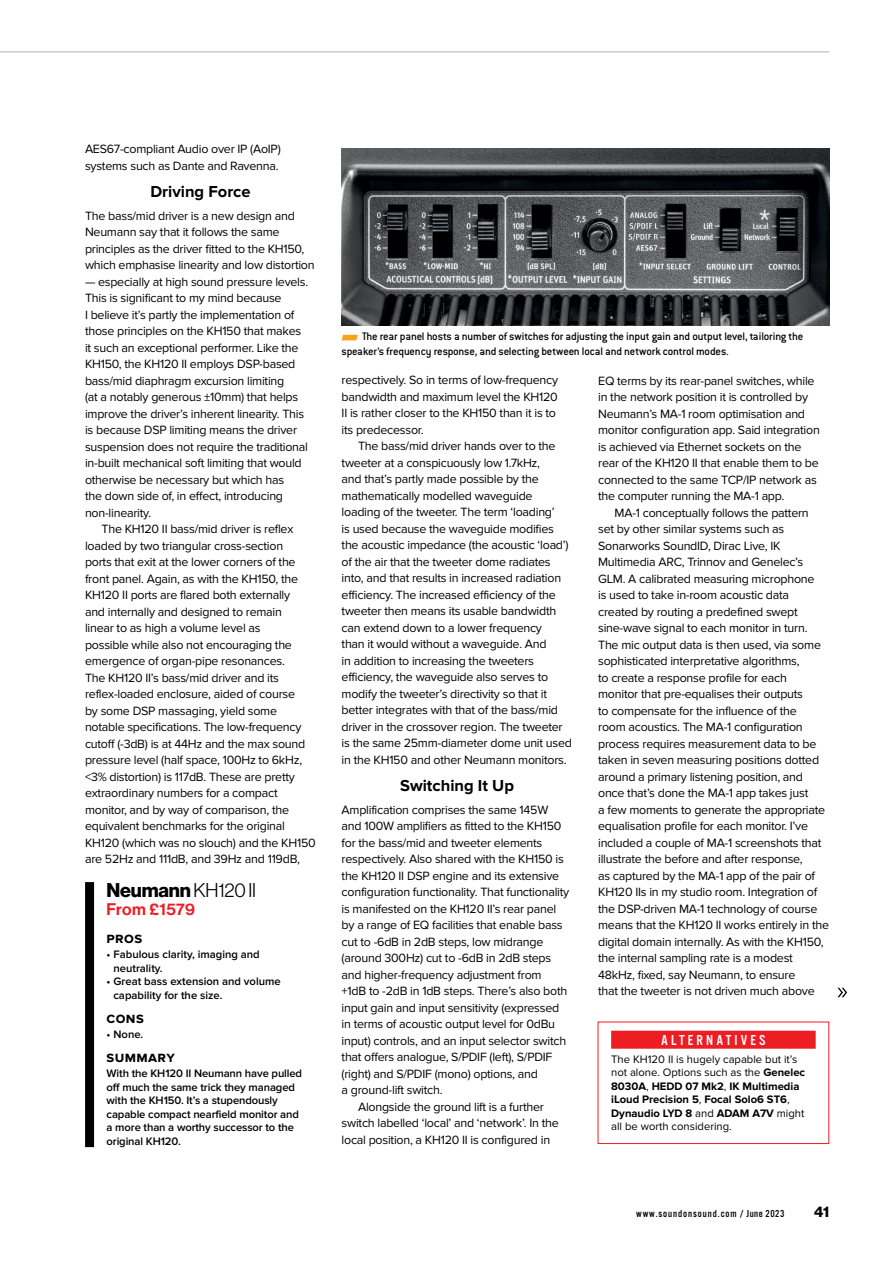
<style>
.page{position:relative;width:893px;height:1263px;background:#fff}
.page>*{position:absolute;margin:0;border:0;box-sizing:border-box;transform-origin:0 0}
.t1{font:19.5px "N Haas Grotesk DS Pro 75 Bd";letter-spacing:-.01em;color:#000}
.t2{font:700 16.5px "Proxima Nova";color:#000}
.t3{font:16.5px "N Haas Grotesk DS Pro 65 Md";letter-spacing:.02em;color:#ed1d24}
.t4{font:700 15px "Proxima Nova";letter-spacing:.025em;color:#000}
.t5{font:15px "Alternate Got No 3 D";letter-spacing:.205em;color:#fff}
.t6{font:15px "N Haas Grotesk DS Pro 75 Bd";color:#000}
.t7{font:12.45px/16.5px "Proxima Nova";letter-spacing:-.02em;color:#000}
.t8{font:500 12px/14.2px "Conduit ITC Std";letter-spacing:-.015em;color:#000}
.t9{font:600 11.25px/13.5px "Proxima Nova";letter-spacing:-.01em;color:#000}
.t10{font:11.25px/13.5px "Proxima Nova";color:#000}
.t11{font:10.5px "Alternate Got No 3 D";letter-spacing:.09em;color:#000}
.s1{font-family:"N Haas Grotesk DS Pro 45 Lt"}
.s2{font-weight:700}
</style>
<div class="page">
<svg style="left:342px;top:335px;width:16px;height:5px"></svg>
<div style="left:85px;top:882px;width:9px;height:265px;background:#000"></div>
<img style="left:342px;top:149px;width:487px;height:176px">
<div style="left:611px;top:1031px;width:205px;height:18px;background:#ed1d24"></div>
<div style="left:598px;top:1022px;width:231px;height:122px;border:1px solid #ed1d24"></div>
<hr style="left:0;top:51px;width:829px;height:2px;background:#a7a9ac">
<svg style="left:837px;top:988px;width:10px;height:9px"></svg>
<p class="t7" style="left:85px;top:141px;width:197px">AES67‑compliant Audio over IP (AoIP) systems such as Dante and Ravenna.</p>
<h2 class="t2" style="left:150px;top:182px;width:102px">Driving Force</h2>
<p class="t7" style="left:85px;top:207px;width:231px">The bass/mid driver is a new design and Neumann say that it follows the same principles as the driver fitted to the KH150, which emphasise linearity and low distortion</p>
<p class="t7" style="left:85px;top:273px;width:225px">— especially at high sound pressure levels.<br>This is significant to my mind because<br>I believe it’s partly the implementation of those principles on the KH150 that makes it such an exceptional performer. Like the KH150, the KH120 II employs DSP‑based bass/mid diaphragm excursion limiting<br>(at a notably generous ±10mm) that helps improve the driver’s inherent linearity. This is because DSP limiting means the driver suspension does not require the traditional in‑built mechanical soft limiting that would otherwise be necessary but which has<br>the down side of, in effect, introducing non-linearity.</p>
<p class="t7" style="left:85px;top:521px;width:232px;text-indent:16px">The KH120 II bass/mid driver is reflex loaded by two triangular cross‑section<br>ports that exit at the lower corners of the front panel. Again, as with the KH150, the KH120 II ports are flared both externally<br>and internally and designed to remain<br>linear to as high a volume level as<br>possible while also not encouraging the emergence of organ-pipe resonances.<br>The KH120 II’s bass/mid driver and its reflex‑loaded enclosure, aided of course<br>by some DSP massaging, yield some notable specifications. The low‑frequency cutoff (-3dB) is at 44Hz and the max sound pressure level (half space, 100Hz to 6kHz, &lt;3% distortion) is 117dB. These are pretty extraordinary numbers for a compact monitor, and by way of comparison, the equivalent benchmarks for the original KH120 (which was no slouch) and the KH150 are 52Hz and 111dB, and 39Hz and 119dB,</p>
<h1 class="t1" style="left:107px;top:879px;width:151px">Neumann <span class="s1">KH120 II</span></h1>
<h2 class="t3" style="left:107px;top:900px;width:90px">From £1579</h2>
<p class="t4" style="left:107px;top:929px;width:37px">pros</p>
<p class="t9" style="left:113px;top:948px;width:148px;text-indent:-7px">• Fabulous clarity, imaging and neutrality.</p>
<p class="t9" style="left:113px;top:975px;width:169px;text-indent:-7px">• Great bass extension and volume capability for the size.</p>
<p class="t4" style="left:107px;top:1009px;width:39px">cons</p>
<p class="t9" style="left:107px;top:1028px;width:38px">• None.</p>
<p class="t4" style="left:107px;top:1048px;width:70px">summary</p>
<p class="t9" style="left:107px;top:1067px;width:197px">With the KH120 II Neumann have pulled off much the same trick they managed with the KH150. It’s a stupendously capable compact nearfield monitor and a more than a worthy successor to the original KH120.</p>
<p class="t8" style="left:342px;top:329px;width:463px;text-indent:20px">The rear panel hosts a number of switches for adjusting the input gain and output level, tailoring the speaker’s frequency response, and selecting between local and network control modes.</p>
<p class="t7" style="left:342px;top:372px;width:218px">respectively. So in terms of low‑frequency bandwidth and maximum level the KH120<br>II is rather closer to the KH150 than it is to its predecessor.</p>
<p class="t7" style="left:342px;top:438px;width:232px;text-indent:16px">The bass/mid driver hands over to the tweeter at a conspicuously low 1.7kHz,<br>and that’s partly made possible by the mathematically modelled waveguide loading of the tweeter. The term ‘loading’<br>is used because the waveguide modifies the acoustic impedance (the acoustic ‘load’) of the air that the tweeter dome radiates into, and that results in increased radiation efficiency. The increased efficiency of the tweeter then means its usable bandwidth can extend down to a lower frequency<br>than it would without a waveguide. And<br>in addition to increasing the tweeters efficiency, the waveguide also serves to modify the tweeter’s directivity so that it better integrates with that of the bass/mid driver in the crossover region. The tweeter is the same 25mm‑diameter dome unit used in the KH150 and other Neumann monitors.</p>
<h2 class="t2" style="left:400px;top:776px;width:115px">Switching It Up</h2>
<p class="t7" style="left:342px;top:801px;width:208px">Amplification comprises the same 145W</p>
<p class="t7" style="left:342px;top:818px;width:221px">and 100W amplifiers as fitted to the KH150</p>
<p class="t7" style="left:342px;top:834px;width:202px">for the bass/mid and tweeter elements</p>
<p class="t7" style="left:342px;top:851px;width:224px">respectively. Also shared with the KH150 is</p>
<p class="t7" style="left:342px;top:867px;width:219px">the KH120 II DSP engine and its extensive</p>
<p class="t7" style="left:342px;top:884px;width:229px">configuration functionality. That functionality</p>
<p class="t7" style="left:342px;top:900px;width:216px">is manifested on the KH120 II’s rear panel</p>
<p class="t7" style="left:342px;top:917px;width:223px">by a range of EQ facilities that enable bass</p>
<p class="t7" style="left:342px;top:933px;width:203px">cut to -6dB in 2dB steps, low midrange</p>
<p class="t7" style="left:342px;top:950px;width:211px">(around 300Hz) cut to -6dB in 2dB steps</p>
<p class="t7" style="left:342px;top:966px;width:202px">and higher‑frequency adjustment from</p>
<p class="t7" style="left:342px;top:983px;width:227px">+1dB to -2dB in 1dB steps. There’s also both</p>
<p class="t7" style="left:342px;top:999px;width:219px">input gain and input sensitivity (expressed</p>
<p class="t7" style="left:342px;top:1016px;width:215px">in terms of acoustic output level for 0dBu</p>
<p class="t7" style="left:342px;top:1032px;width:226px">input) controls, and an input selector switch</p>
<p class="t7" style="left:342px;top:1049px;width:212px">that offers analogue, S/PDIF (left), S/PDIF</p>
<p class="t7" style="left:342px;top:1065px;width:198px">(right) and S/PDIF (mono) options, and</p>
<p class="t7" style="left:342px;top:1082px;width:103px">a ground‑lift switch.</p>
<p class="t7" style="left:358px;top:1098px;width:187px">Alongside the ground lift is a further</p>
<p class="t7" style="left:342px;top:1115px;width:219px">switch labelled ‘local’ and ‘network’. In the</p>
<p class="t7" style="left:342px;top:1131px;width:210px">local position, a KH120 II is configured in</p>
<p class="t7" style="left:598px;top:372px;width:223px">EQ terms by its rear‑panel switches, while in the network position it is controlled by Neumann’s MA-1 room optimisation and monitor configuration app. Said integration is achieved via Ethernet sockets on the rear of the KH120 II that enable them to be connected to the same TCP/IP network as the computer running the MA-1 app.</p>
<p class="t7" style="left:598px;top:504px;width:232px;text-indent:16px">MA-1 conceptually follows the pattern<br>set by other similar systems such as Sonarworks SoundID, Dirac Live, IK Multimedia ARC, Trinnov and Genelec’s GLM. A calibrated measuring microphone<br>is used to take in-room acoustic data created by routing a predefined swept sine-wave signal to each monitor in turn.<br>The mic output data is then used, via some sophisticated interpretative algorithms,<br>to create a response profile for each monitor that pre-equalises their outputs<br>to compensate for the influence of the<br>room acoustics. The MA-1 configuration process requires measurement data to be taken in seven measuring positions dotted around a primary listening position, and once that’s done the MA-1 app takes just<br>a few moments to generate the appropriate equalisation profile for each monitor. I’ve included a couple of MA-1 screenshots that illustrate the before and after response,<br>as captured by the MA-1 app of the pair of KH120 IIs in my studio room. Integration of the DSP‑driven MA-1 technology of course means that the KH120 II works entirely in the digital domain internally. As with the KH150, the internal sampling rate is a modest 48kHz, fixed, say Neumann, to ensure<br>that the tweeter is not driven much above</p>
<p class="t5" style="left:661px;top:1032px;width:106px">ALTERNATIVES</p>
<p class="t10" style="left:611px;top:1052px;width:195px">The KH120 II is hugely capable but it’s not alone. Options such as the <span class="s2">Genelec 8030A</span>, <span class="s2">HEDD 07 Mk2</span>, <span class="s2">IK Multimedia iLoud Precision 5</span>, <span class="s2">Focal Solo6 ST6</span>, <span class="s2">Dynaudio LYD 8</span> and <span class="s2">ADAM A7V</span> might all be worth considering.</p>
<p class="t11" style="left:636px;top:1208px;width:150px">www.soundonsound.com / June 2023</p>
<p class="t6" style="left:814px;top:1203px;width:17px">41</p>
</div>
